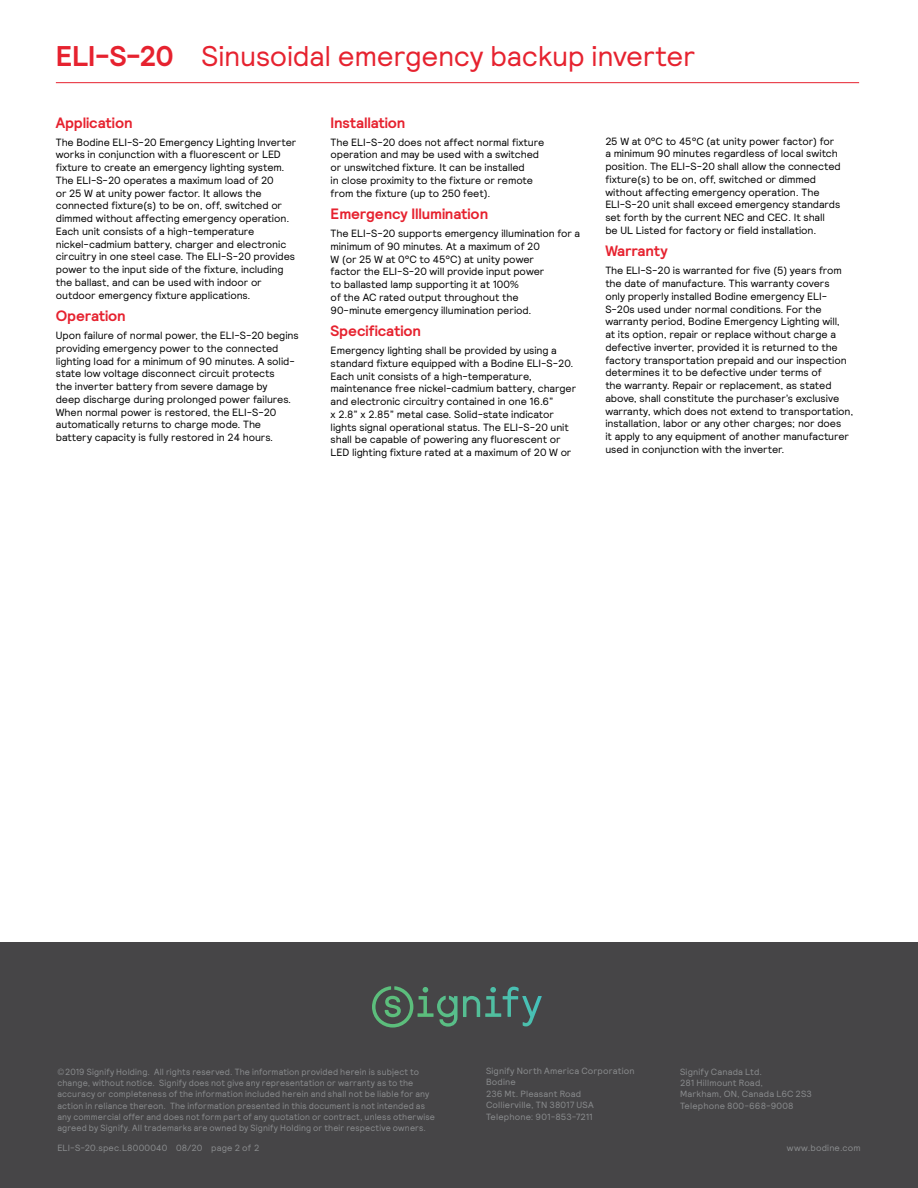
<style>
.page{position:relative;width:918px;height:1188px;background:#fff}
.page>*{position:absolute;margin:0;border:0;box-sizing:border-box;transform-origin:0 0}
.t1{font:28.5px "Relative";letter-spacing:-.01em;color:#e6222f}
.t2{font:700 15px "Relative";letter-spacing:-.005em;color:#e6222f}
.t3{font:10.5px/12.8px "Relative";letter-spacing:-.01em;color:#000}
.t4{font:9px/11.2px "Relative";letter-spacing:.02em;color:#8a8c8e;scale:.96 1}
.t5{font:9px/11.4px "Relative";letter-spacing:.02em;color:#8a8c8e}
.s1{font-weight:700}
</style>
<div class="page">
<hr style="left:56px;top:82px;width:803px;height:1px;background:#e6222f">
<div style="left:0;top:943px;width:918px;height:245px;background:#464547"></div>
<svg style="left:372px;top:986px;width:167px;height:42px"></svg>
<h1 class="t1" style="left:56px;top:37px;width:641px"><span class="s1">ELI-S-20</span> Sinusoidal emergency backup inverter</h1>
<h2 class="t2" style="left:56px;top:112px;width:78px">Application</h2>
<p class="t3" style="left:56px;top:135px;width:242px">The Bodine ELI-S-20 Emergency Lighting Inverter works in conjunction with a fluorescent or LED fixture to create an emergency lighting system.<br>The ELI-S-20 operates a maximum load of 20<br>or 25 W at unity power factor. It allows the connected fixture(s) to be on, off, switched or dimmed without affecting emergency operation.<br>Each unit consists of a high-temperature nickel-cadmium battery, charger and electronic circuitry in one steel case. The ELI-S-20 provides power to the input side of the fixture, including the ballast, and can be used with indoor or outdoor emergency fixture applications.</p>
<h2 class="t2" style="left:56px;top:306px;width:71px">Operation</h2>
<p class="t3" style="left:56px;top:329px;width:244px">Upon failure of normal power, the ELI-S-20 begins providing emergency power to the connected lighting load for a minimum of 90 minutes. A solid&shy;state low voltage disconnect circuit protects<br>the inverter battery from severe damage by<br>deep discharge during prolonged power failures.<br>When normal power is restored, the ELI-S-20 automatically returns to charge mode. The battery capacity is fully restored in 24 hours.</p>
<h2 class="t2" style="left:331px;top:112px;width:76px">Installation</h2>
<p class="t3" style="left:331px;top:135px;width:215px">The ELI-S-20 does not affect normal fixture operation and may be used with a switched or unswitched fixture. It can be installed<br>in close proximity to the fixture or remote from the fixture (up to 250 feet).</p>
<h2 class="t2" style="left:331px;top:204px;width:159px">Emergency Illumination</h2>
<p class="t3" style="left:331px;top:227px;width:251px">The ELI-S-20 supports emergency illumination for a minimum of 90 minutes. At a maximum of 20<br>W (or 25 W at 0°C to 45°C) at unity power<br>factor the ELI-S-20 will provide input power<br>to ballasted lamp supporting it at 100%<br>of the AC rated output throughout the<br>90-minute emergency illumination period.</p>
<h2 class="t2" style="left:331px;top:321px;width:92px">Specification</h2>
<p class="t3" style="left:331px;top:344px;width:247px">Emergency lighting shall be provided by using a standard fixture equipped with a Bodine ELI-S-20.<br>Each unit consists of a high-temperature, maintenance free nickel-cadmium battery, charger and electronic circuitry contained in one 16.6”<br>x 2.8” x 2.85” metal case. Solid-state indicator lights signal operational status. The ELI-S-20 unit shall be capable of powering any fluorescent or LED lighting fixture rated at a maximum of 20 W or</p>
<p class="t3" style="left:605px;top:134px;width:237px">25 W at 0°C to 45°C (at unity power factor) for a minimum 90 minutes regardless of local switch position. The ELI-S-20 shall allow the connected fixture(s) to be on, off, switched or dimmed without affecting emergency operation. The ELI-S-20 unit shall exceed emergency standards set forth by the current NEC and CEC. It shall<br>be UL Listed for factory or field installation.</p>
<h2 class="t2" style="left:605px;top:241px;width:64px">Warranty</h2>
<p class="t3" style="left:605px;top:264px;width:250px">The ELI-S-20 is warranted for five (5) years from the date of manufacture. This warranty covers<br>only properly installed Bodine emergency ELI-S-20s used under normal conditions. For the warranty period, Bodine Emergency Lighting will,<br>at its option, repair or replace without charge a defective inverter, provided it is returned to the factory transportation prepaid and our inspection determines it to be defective under terms of<br>the warranty. Repair or replacement, as stated above, shall constitute the purchaser’s exclusive warranty, which does not extend to transportation, installation, labor or any other charges; nor does<br>it apply to any equipment of another manufacturer used in conjunction with the inverter.</p>
<p class="t4" style="left:57px;top:1066px;width:395px">©2019 Signify Holding. All rights reserved. The information provided herein is subject to change, without notice. Signify does not give any representation or warranty as to the accuracy or completeness of the information included herein and shall not be liable for any action in reliance thereon. The information presented in this document is not intended as any commercial offer and does not form part of any quotation or contract, unless otherwise agreed by Signify. All trademarks are owned by Signify Holding or their respective owners.</p>
<p class="t5" style="left:57px;top:1142px;width:204px">ELI-S-20.spec.L8000040 08/20 page 2 of 2</p>
<p class="t5" style="left:486px;top:1065px;width:150px">Signify North America Corporation<br>Bodine<br>236 Mt. Pleasant Road<br>Collierville, TN 38017 USA<br>Telephone: 901-853-7211</p>
<p class="t5" style="left:680px;top:1066px;width:133px">Signify Canada Ltd.<br>281 Hillmount Road,<br>Markham, ON, Canada L6C 2S3<br>Telephone 800-668-9008</p>
<p class="t5" style="left:787px;top:1142px;width:75px">www.bodine.com</p>
</div>
